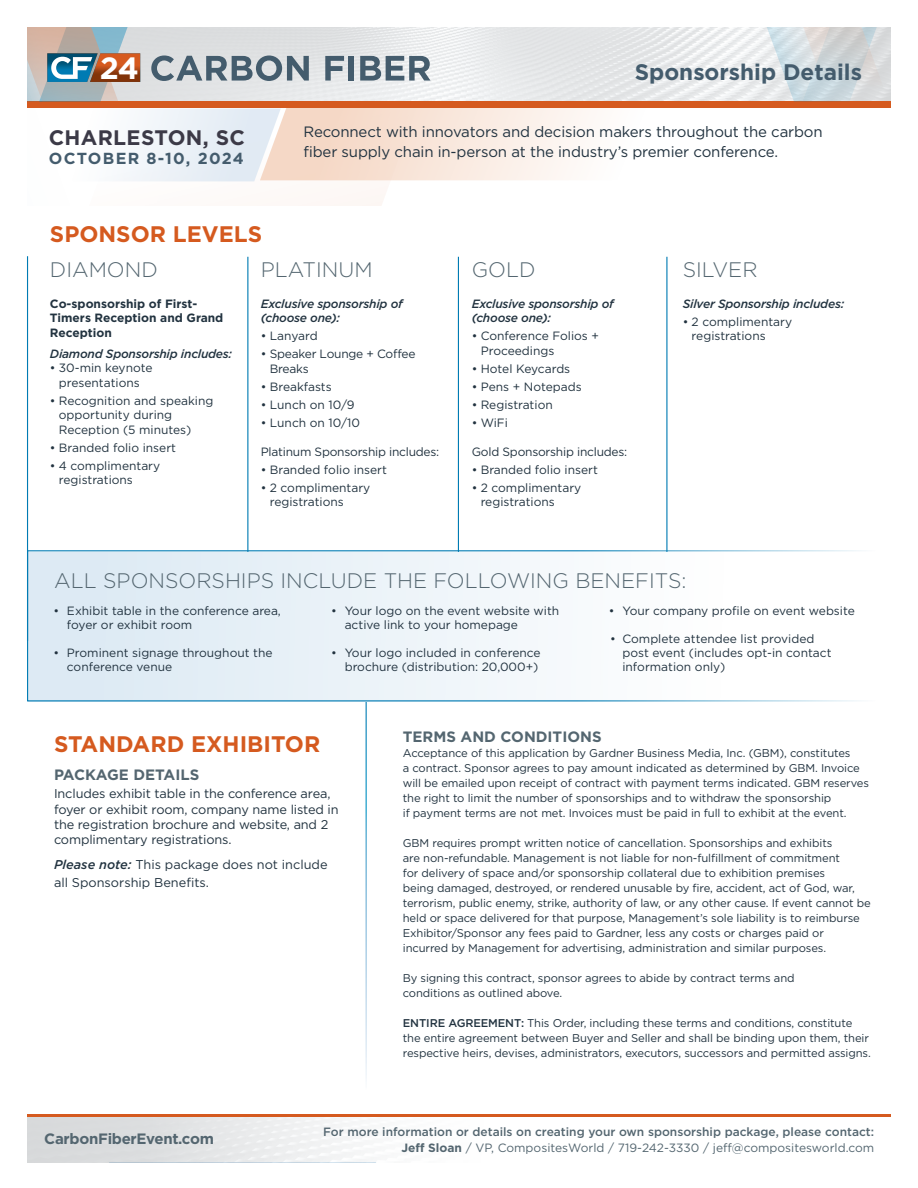
<style>
.page{position:relative;width:918px;height:1188px;background:#fff}
.page>*{position:absolute;margin:0;border:0;box-sizing:border-box;transform-origin:0 0}
.t1{font:700 30.75px "Gotham";color:#fff}
.t2{font:700 22.5px "Gotham";color:#d55a1f}
.t3{font:700 22.5px "Gotham";color:#445c6d}
.t4{font:300 21px "Gotham";color:#546670}
.t5{font:700 21px "Gotham";letter-spacing:.015em;color:#3c3a47}
.t6{font:700 16.05px "Gotham";letter-spacing:.08em;color:#445c6d}
.t7{font:15px/19.5px "Gotham";letter-spacing:-.01em;color:#223340}
.t8{font:700 15px "Gotham";color:#546670}
.t9{font:700 15px "Gotham";letter-spacing:-.02em;color:#546670}
.t10{font:12.75px/15.3px "Gotham";letter-spacing:-.01em;color:#223340}
.t11{font:12px/14.4px "Gotham";color:#223340}
.t12{font:500 12px/16.5px "Gotham";color:#546670;text-align:right}
.t13{font:italic 500 12px/14.4px "Gotham";letter-spacing:-.02em;color:#223340}
.t14{font:12px/14.4px "Gotham";letter-spacing:-.02em;color:#223340}
.t15{font:700 12px/14.4px "Gotham";color:#223340}
.t16{font:11.25px/15px "Gotham";letter-spacing:-.01em;color:#223340}
.s1{font-weight:500;font-style:italic}
.s2{font-weight:500}
.s3{font-weight:700}
.s4{font-weight:400}
</style>
<div class="page">
<img style="left:309px;top:27px;width:582px;height:74px">
<div style="left:27px;top:101px;width:864px;height:7px;background:#d55a1f"></div>
<svg style="left:725px;top:27px;width:165px;height:74px;background:#dbe0e2"></svg>
<svg style="left:325px;top:56px;width:19px;height:25px"></svg>
<div style="left:349px;top:56px;width:5px;height:25px;background:#445c6d"></div>
<svg style="left:360px;top:56px;width:70px;height:25px;background:#8897a2"></svg>
<svg style="left:27px;top:27px;width:282px;height:155px"></svg>
<hr style="left:27px;top:1114px;width:864px;height:3px;background:#d55a1f">
<hr style="left:27px;top:256px;width:1px;height:385px;background:#007bb3">
<hr style="left:247px;top:257px;width:1px;height:295px;background:#007bb3">
<hr style="left:458px;top:257px;width:1px;height:295px;background:#007bb3">
<hr style="left:666px;top:257px;width:1px;height:295px;background:#007bb3">
<div style="left:28px;top:552px;width:835px;height:149px;background:linear-gradient(to right,#dbe9f3,#fff)"></div>
<svg style="left:260px;top:108px;width:332px;height:72px"></svg>
<h1 class="t1" style="left:100px;top:48px;width:40px">24</h1>
<h3 class="t5" style="left:49px;top:124px;width:198px">CHARLESTON, SC</h3>
<h3 class="t6" style="left:49px;top:148px;width:197px">OCTOBER 8-10, 2024</h3>
<h2 class="t2" style="left:50px;top:219px;width:214px">SPONSOR LEVELS</h2>
<h2 class="t3" style="left:635px;top:57px;width:229px">Sponsorship Details</h2>
<h3 class="t7" style="left:303px;top:122px;width:521px">Reconnect with innovators and decision makers throughout the carbon fiber supply chain in-person at the industry’s premier conference.</h3>
<h3 class="t4" style="left:50px;top:256px;width:109px">DIAMOND</h3>
<p class="t15" style="left:50px;top:297px;width:175px">Co-sponsorship of First-<br>Timers Reception and Grand<br>Reception</p>
<p class="t13" style="left:50px;top:346px;width:184px">Diamond Sponsorship includes:</p>
<p class="t11" style="left:50px;top:361px;width:104px;text-align:center">• 30-min keynote presentations</p>
<p class="t11" style="left:59px;top:393px;width:156px;text-indent:-9px">• Recognition and speaking opportunity during<br>Reception (5 minutes)</p>
<p class="t11" style="left:50px;top:440px;width:128px">• Branded folio insert</p>
<p class="t11" style="left:59px;top:458px;width:103px;text-indent:-9px">• 4 complimentary registrations</p>
<h3 class="t4" style="left:261px;top:256px;width:113px">PLATINUM</h3>
<p class="t13" style="left:261px;top:296px;width:144px">Exclusive sponsorship of (choose one):</p>
<p class="t11" style="left:261px;top:329px;width:58px">• Lanyard</p>
<p class="t14" style="left:270px;top:347px;width:147px;text-indent:-9px">• Speaker Lounge + Coffee<br>Breaks</p>
<p class="t11" style="left:261px;top:379px;width:72px">• Breakfasts</p>
<p class="t11" style="left:261px;top:397px;width:95px">• Lunch on 10/9</p>
<p class="t11" style="left:261px;top:415px;width:101px">• Lunch on 10/10</p>
<p class="t14" style="left:261px;top:444px;width:180px">Platinum Sponsorship includes:</p>
<p class="t11" style="left:261px;top:462px;width:128px">• Branded folio insert</p>
<p class="t11" style="left:270px;top:480px;width:102px;text-indent:-9px">• 2 complimentary registrations</p>
<h3 class="t4" style="left:472px;top:256px;width:65px">GOLD</h3>
<p class="t13" style="left:472px;top:296px;width:144px">Exclusive sponsorship of (choose one):</p>
<p class="t11" style="left:481px;top:329px;width:120px;text-indent:-9px">• Conference Folios +<br>Proceedings</p>
<p class="t11" style="left:472px;top:361px;width:100px">• Hotel Keycards</p>
<p class="t11" style="left:472px;top:379px;width:111px">• Pens + Notepads</p>
<p class="t11" style="left:472px;top:397px;width:82px">• Registration</p>
<p class="t11" style="left:472px;top:415px;width:38px">• WiFi</p>
<p class="t14" style="left:472px;top:444px;width:157px">Gold Sponsorship includes:</p>
<p class="t11" style="left:472px;top:462px;width:128px">• Branded folio insert</p>
<p class="t11" style="left:481px;top:480px;width:102px;text-indent:-9px">• 2 complimentary registrations</p>
<h3 class="t4" style="left:683px;top:256px;width:76px">SILVER</h3>
<p class="t13" style="left:683px;top:296px;width:163px">Silver Sponsorship includes:</p>
<p class="t11" style="left:692px;top:314px;width:102px;text-indent:-9px">• 2 complimentary registrations</p>
<h3 class="t4" style="left:54px;top:567px;width:634px">ALL SPONSORSHIPS INCLUDE THE FOLLOWING BENEFITS:</h3>
<p class="t11" style="left:67px;top:603px;width:215px;text-indent:-14px">• Exhibit table in the conference area, foyer or exhibit room</p>
<p class="t11" style="left:67px;top:645px;width:207px;text-indent:-14px">• Prominent signage throughout the conference venue</p>
<p class="t11" style="left:609px;top:603px;width:247px">• Your company profile on event website</p>
<p class="t11" style="left:622px;top:631px;width:211px;text-indent:-12px">• Complete attendee list provided post event (includes opt-in contact information only)</p>
<p class="t11" style="left:345px;top:603px;width:216px;text-indent:-14px">• Your logo on the event website with active link to your homepage</p>
<p class="t11" style="left:331px;top:645px;width:211px;text-align:right">• Your logo included in conference brochure (distribution: 20,000+)</p>
<h2 class="t2" style="left:54px;top:729px;width:268px">STANDARD EXHIBITOR</h2>
<h3 class="t8" style="left:54px;top:765px;width:147px">PACKAGE DETAILS</h3>
<p class="t10" style="left:54px;top:786px;width:286px">Includes exhibit table in the conference area, foyer or exhibit room, company name listed in the registration brochure and website, and 2 complimentary registrations.</p>
<p class="t10" style="left:54px;top:855px;width:275px;line-height:18px"><span class="s1">Please note:</span> This package does not include all Sponsorship Benefits.</p>
<h3 class="t8" style="left:403px;top:727px;width:200px">TERMS AND CONDITIONS</h3>
<p class="t16" style="left:403px;top:745px;width:468px">Acceptance of this application by Gardner Business Media, Inc. (GBM), constitutes<br>a contract. Sponsor agrees to pay amount indicated as determined by GBM. Invoice will be emailed upon receipt of contract with payment terms indicated. GBM reserves the right to limit the number of sponsorships and to withdraw the sponsorship<br>if payment terms are not met. Invoices must be paid in full to exhibit at the event.</p>
<p class="t16" style="left:403px;top:835px;width:470px">GBM requires prompt written notice of cancellation. Sponsorships and exhibits<br>are non-refundable. Management is not liable for non-fulfillment of commitment<br>for delivery of space and/or sponsorship collateral due to exhibition premises<br>being damaged, destroyed, or rendered unusable by fire, accident, act of God, war, terrorism, public enemy, strike, authority of law, or any other cause. If event cannot be held or space delivered for that purpose, Management’s sole liability is to reimburse Exhibitor/Sponsor any fees paid to Gardner, less any costs or charges paid or incurred by Management for advertising, administration and similar purposes.</p>
<p class="t16" style="left:403px;top:970px;width:393px">By signing this contract, sponsor agrees to abide by contract terms and conditions as outlined above.</p>
<p class="t16" style="left:403px;top:1015px;width:470px"><span class="s2">ENTIRE AGREEMENT:</span> This Order, including these terms and conditions, constitute the entire agreement between Buyer and Seller and shall be binding upon them, their respective heirs, devises, administrators, executors, successors and permitted assigns.</p>
<h3 class="t9" style="left:44px;top:1129px;width:171px">CarbonFiberEvent.com</h3>
<p class="t12" style="left:323px;top:1123px;width:552px">For more information or details on creating your own sponsorship package, please contact:<br><span class="s3">Jeff Sloan</span> <span class="s4">/ VP, CompositesWorld / 719-242-3330 / jeff@compositesworld.com</span></p>
</div>
